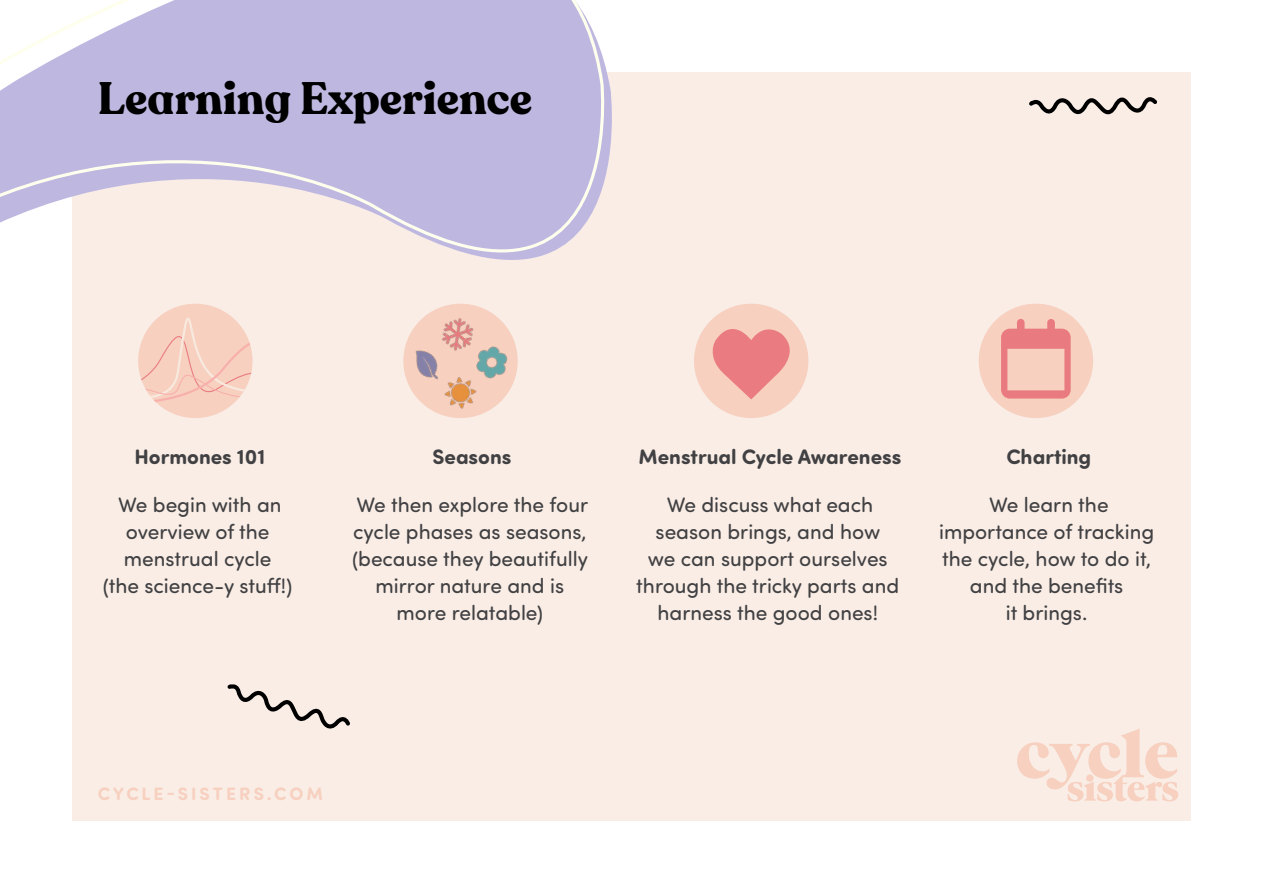
<style>
.page{position:relative;width:1263px;height:893px;background:#fff}
.page>*{position:absolute;margin:0;border:0;box-sizing:border-box;transform-origin:0 0}
.t1{font:700 45px "Recoleta Alt";color:#000}
.t2{font:21px/27px "Sofia Pro Soft";color:#414042;text-align:center}
.t3{font:700 21px "Sofia Pro Soft";color:#414042}
.t4{font:700 18px "Sofia Pro Soft";letter-spacing:.17em;color:#f7d0bf}
</style>
<div class="page">
<div style="left:72px;top:72px;width:1119px;height:749px;background:#f9ede6"></div>
<svg style="left:138px;top:362px;width:115px;height:54px"></svg>
<svg style="left:403px;top:304px;width:115px;height:114px"></svg>
<img style="left:476px;top:362px;width:42px;height:25px">
<img style="left:404px;top:362px;width:34px;height:27px">
<img style="left:434px;top:365px;width:54px;height:53px">
<div style="left:694px;top:304px;width:114px;height:114px;background:#f7d0bf;border-radius:50%"></div>
<svg style="left:705px;top:315px;width:97px;height:84px"></svg>
<div style="left:979px;top:304px;width:114px;height:114px;background:#f7d0bf;border-radius:50%"></div>
<svg style="left:1001px;top:329px;width:70px;height:69px"></svg>
<div style="left:1017px;top:319px;width:7px;height:13px;background:#e97b80;border-radius:4px"></div>
<div style="left:1047px;top:319px;width:8px;height:13px;background:#e97b80;border-radius:4px"></div>
<svg style="left:0;top:0;width:612px;height:357px"></svg>
<svg style="left:1029px;top:97px;width:128px;height:18px"></svg>
<svg style="left:227px;top:684px;width:123px;height:45px"></svg>
<svg style="left:1017px;top:729px;width:161px;height:72px"></svg>
<h1 class="t1" style="left:98px;top:70px;width:436px">Learning Experience</h1>
<p class="t3" style="left:135px;top:441px;width:132px">Hormones 101</p>
<p class="t2" style="left:103px;top:490px;width:191px">We begin with an overview of the menstrual cycle<br>(the science-y stuff!)</p>
<p class="t3" style="left:432px;top:441px;width:81px">Seasons</p>
<p class="t2" style="left:352px;top:491px;width:238px">We then explore the four cycle phases as seasons, (because they beautifully mirror nature and is more relatable)</p>
<p class="t3" style="left:639px;top:441px;width:264px">Menstrual Cycle Awareness</p>
<p class="t2" style="left:636px;top:491px;width:264px">We discuss what each season brings, and how<br>we can support ourselves through the tricky parts and harness the good ones!</p>
<p class="t3" style="left:1006px;top:441px;width:86px">Charting</p>
<p class="t2" style="left:939px;top:491px;width:217px">We learn the importance of tracking the cycle, how to do it, and the benefits<br>it brings.</p>
<p class="t4" style="left:98px;top:781px;width:227px">CYCLE-SISTERS.COM</p>
</div>
